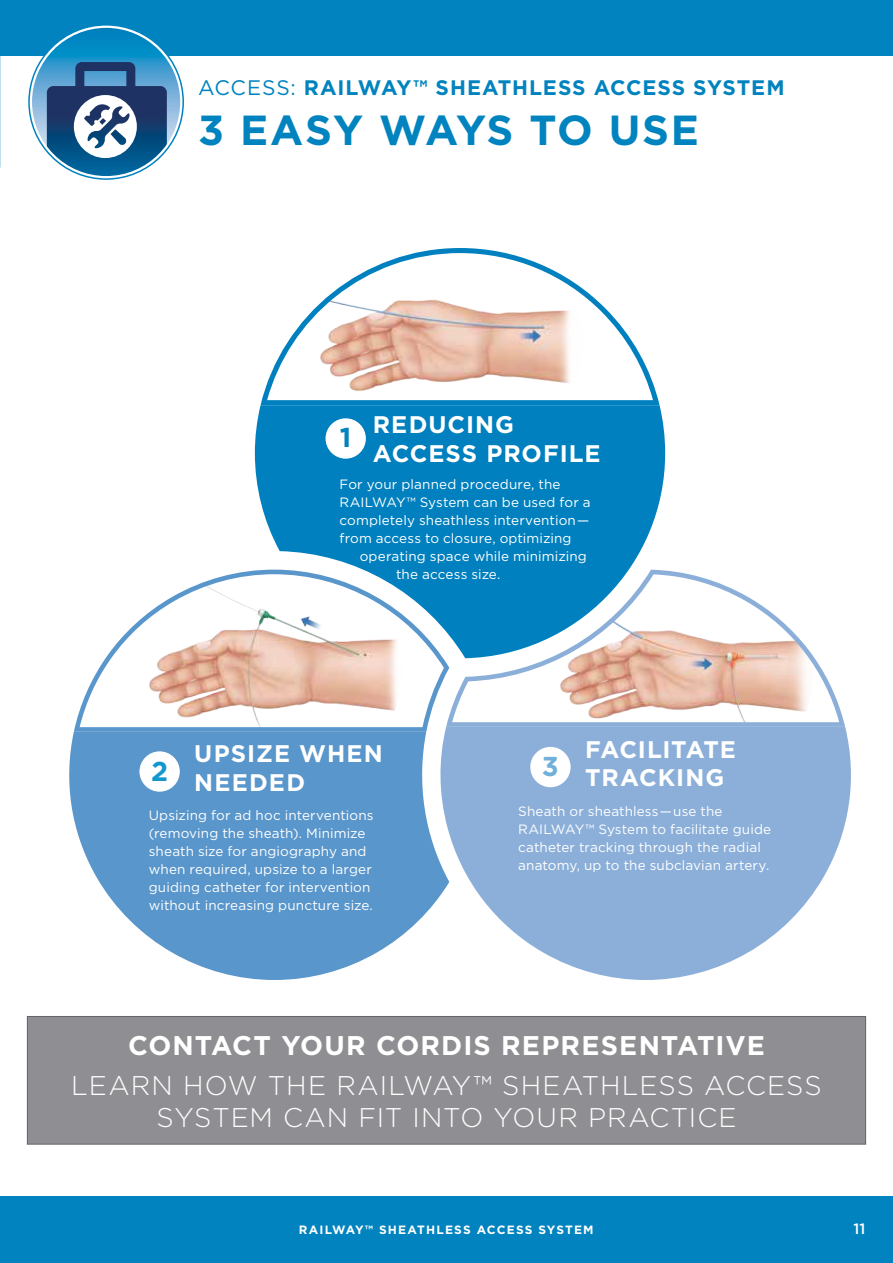
<style>
.page{position:relative;width:893px;height:1263px;background:#fff}
.page>*{position:absolute;margin:0;border:0;box-sizing:border-box;transform-origin:0 0}
.t1{font:700 42px "Gotham";letter-spacing:.025em;color:#0083be}
.t2{font:700 27.3px "Gotham";color:#0083be}
.t3{font:700 27.3px "Gotham";color:#1298cc}
.t4{font:700 27.3px "Gotham";color:#71b0da}
.t5{font:300 27px/32.4px "Gotham";letter-spacing:.035em;color:#fff;text-align:center}
.t6{font:700 27px "Gotham";letter-spacing:.04em;color:#fff}
.t7{font:700 24px/28.8px "Gotham";letter-spacing:.04em;color:#fff}
.t8{font:700 21px "Gotham";letter-spacing:.035em;color:#0083be}
.t9{font:500 15px "Gotham";color:#fff}
.t10{font:13.5px/18px "Gotham";letter-spacing:.01em;color:#fff}
.t11{font:700 12px "Gotham";letter-spacing:.1em;color:#fff}
.s1{font-weight:400}
</style>
<div class="page">
<div style="left:0;top:1196px;width:893px;height:67px;background:#0083be"></div>
<div style="left:0;top:0;width:893px;height:55px;background:#0083be"></div>
<div style="left:27px;top:1016px;width:839px;height:128px;background:#8f8e92"></div>
<div style="left:27px;top:1016px;width:839px;height:128px;border:1px solid #636569"></div>
<svg style="left:29px;top:27px;width:154px;height:152px"></svg>
<svg style="left:69px;top:732px;width:369px;height:248px;fill:#5996cb"></svg>
<svg style="left:74px;top:570px;width:372px;height:162px"></svg>
<svg style="left:438px;top:727px;width:413px;height:253px;fill:#8bafd9"></svg>
<svg style="left:446px;top:570px;width:399px;height:157px"></svg>
<svg style="left:255px;top:405px;width:410px;height:253px;fill:#0080be"></svg>
<svg style="left:261px;top:248px;width:398px;height:157px"></svg>
<div style="left:326px;top:418px;width:40px;height:41px;background:#fff;border-radius:50%"></div>
<div style="left:139px;top:751px;width:41px;height:41px;background:#fff;border-radius:50%"></div>
<div style="left:530px;top:747px;width:41px;height:40px;background:#fff;border-radius:50%"></div>
<h3 class="t8" style="left:198px;top:73px;width:588px"><span class="s1">ACCESS:</span> RAILWAY™ SHEATHLESS ACCESS SYSTEM</h3>
<h1 class="t1" style="left:198px;top:102px;width:502px">3 EASY WAYS TO USE</h1>
<h2 class="t2" style="left:340px;top:420px;width:13px">1</h2>
<h3 class="t7" style="left:373px;top:410px;width:229px">REDUCING<br>ACCESS PROFILE</h3>
<p class="t10" style="left:339px;top:475px;width:253px">For your planned procedure, the RAILWAY™ System can be used for a completely sheathless intervention— from access to closure, optimizing</p>
<p class="t10" style="left:396px;top:547px;width:192px;text-indent:-36px">operating space while minimizing the access size.</p>
<h3 class="t7" style="left:194px;top:739px;width:190px">UPSIZE WHEN<br>NEEDED</h3>
<h2 class="t3" style="left:151px;top:753px;width:18px">2</h2>
<h2 class="t4" style="left:542px;top:748px;width:18px">3</h2>
<h3 class="t7" style="left:585px;top:734px;width:152px">FACILITATE<br>TRACKING</h3>
<p class="t10" style="left:149px;top:806px;width:226px">Upsizing for ad hoc interventions (removing the sheath). Minimize sheath size for angiography and when required, upsize to a larger guiding catheter for intervention without increasing puncture size.</p>
<p class="t10" style="left:518px;top:802px;width:254px">Sheath or sheathless—use the RAILWAY™ System to facilitate guide catheter tracking through the radial anatomy, up to the subclavian artery.</p>
<h3 class="t6" style="left:128px;top:1028px;width:638px">CONTACT YOUR CORDIS REPRESENTATIVE</h3>
<h3 class="t5" style="left:71px;top:1068px;width:752px">LEARN HOW THE RAILWAY™ SHEATHLESS ACCESS<br>SYSTEM CAN FIT INTO YOUR PRACTICE</h3>
<p class="t11" style="left:299px;top:1221px;width:296px">RAILWAY™ SHEATHLESS ACCESS SYSTEM</p>
<p class="t9" style="left:854px;top:1219px;width:13px">11</p>
</div>
